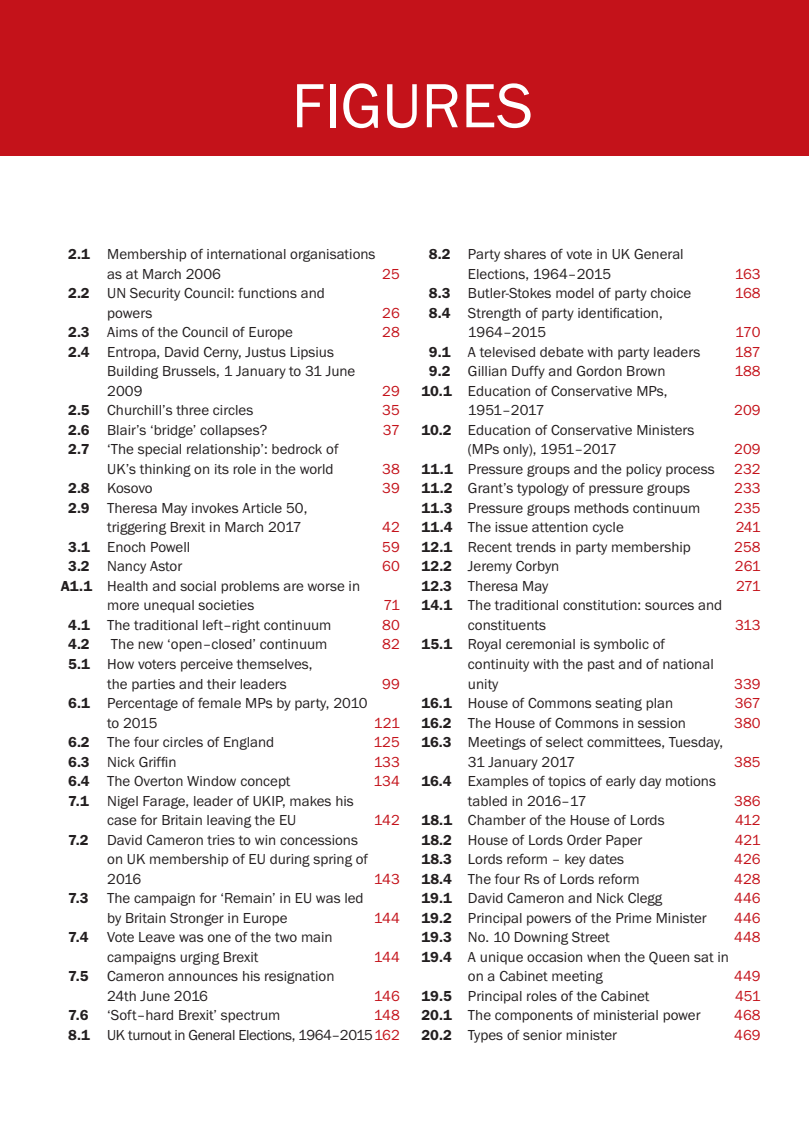
<style>
.page{position:relative;width:809px;height:1121px;background:#fff}
.page>*{position:absolute;margin:0;border:0;box-sizing:border-box;transform-origin:0 0}
.t1{font:64.5px "Franklin Gothic Itc T";color:#fff}
.t2{font:15px/19.5px "Franklin Gothic Itc T";color:#231f20}
.t3{font:15px "Franklin Gothic Itc T";color:#c4121a}
.t4{font:15px/19.5px "Franklin Gothic Itc T";letter-spacing:-.03em;color:#231f20;text-align:right}
.t5{font:600 15px "Franklin Gothic Itc T";color:#231f20}
.s1{font-weight:600}
.s2{color:#c4121a}
</style>
<div class="page">
<div style="left:0;top:0;width:808px;height:156px;background:#c4121a"></div>
<h1 class="t1" style="left:292px;top:68px;width:243px">FIGURES</h1>
<p class="t2" style="left:107px;top:244px;width:270px;text-indent:-39px"><span class="s1">2.1</span> Membership of international organisations as at March 2006</p>
<p class="t3" style="left:382px;top:265px;width:19px">25</p>
<p class="t2" style="left:468px;top:244px;width:217px;text-indent:-39px"><span class="s1">8.2</span> Party shares of vote in UK General<br>Elections, 1964–2015</p>
<p class="t3" style="left:734px;top:265px;width:27px">163</p>
<p class="t2" style="left:107px;top:283px;width:219px;text-indent:-39px"><span class="s1">2.2</span> UN Security Council: functions and powers</p>
<p class="t3" style="left:382px;top:304px;width:19px">26</p>
<p class="t2" style="left:68px;top:322px;width:226px"><span class="s1">2.3</span> Aims of the Council of Europe</p>
<p class="t3" style="left:382px;top:323px;width:19px">28</p>
<p class="t2" style="left:107px;top:342px;width:250px;text-indent:-39px"><span class="s1">2.4</span> Entropa, David Cerny, Justus Lipsius<br>Building Brussels, 1 January to 31 June<br>2009</p>
<p class="t3" style="left:382px;top:382px;width:19px">29</p>
<p class="t2" style="left:68px;top:400px;width:187px"><span class="s1">2.5</span> Churchill’s three circles</p>
<p class="t3" style="left:382px;top:401px;width:19px">35</p>
<p class="t2" style="left:68px;top:420px;width:200px"><span class="s1">2.6</span> Blair’s ‘bridge’ collapses?</p>
<p class="t3" style="left:383px;top:421px;width:18px">37</p>
<p class="t2" style="left:107px;top:439px;width:233px;text-indent:-39px"><span class="s1">2.7</span> ‘The special relationship’: bedrock of<br>UK’s thinking on its role in the world</p>
<p class="t3" style="left:382px;top:460px;width:19px">38</p>
<p class="t2" style="left:68px;top:478px;width:86px"><span class="s1">2.8</span> Kosovo</p>
<p class="t3" style="left:382px;top:479px;width:19px">39</p>
<p class="t2" style="left:107px;top:498px;width:202px;text-indent:-39px"><span class="s1">2.9</span> Theresa May invokes Article 50, triggering Brexit in March 2017</p>
<p class="t3" style="left:382px;top:518px;width:19px">42</p>
<p class="t2" style="left:68px;top:537px;width:124px"><span class="s1">3.1</span> Enoch Powell</p>
<p class="t3" style="left:382px;top:538px;width:19px">59</p>
<p class="t2" style="left:68px;top:556px;width:116px"><span class="s1">3.2</span> Nancy Astor</p>
<p class="t3" style="left:382px;top:557px;width:19px">60</p>
<p class="t2" style="left:107px;top:576px;width:254px;text-indent:-46px"><span class="s1">A1.1</span> Health and social problems are worse in more unequal societies</p>
<p class="t3" style="left:383px;top:596px;width:18px">71</p>
<p class="t2" style="left:68px;top:615px;width:265px"><span class="s1">4.1</span> The traditional left–right continuum</p>
<p class="t3" style="left:382px;top:616px;width:19px">80</p>
<p class="t5" style="left:68px;top:635px;width:23px">4.2</p>
<p class="t2" style="left:111px;top:634px;width:218px">The new ‘open–closed’ continuum</p>
<p class="t3" style="left:382px;top:635px;width:19px">82</p>
<p class="t2" style="left:107px;top:654px;width:207px;text-indent:-39px"><span class="s1">5.1</span> How voters perceive themselves, the parties and their leaders</p>
<p class="t3" style="left:382px;top:674px;width:19px">99</p>
<p class="t2" style="left:107px;top:693px;width:262px;text-indent:-39px"><span class="s1">6.1</span> Percentage of female MPs by party, 2010 to 2015</p>
<p class="t3" style="left:374px;top:713px;width:27px">121</p>
<p class="t2" style="left:68px;top:732px;width:208px"><span class="s1">6.2</span> The four circles of England</p>
<p class="t3" style="left:373px;top:733px;width:28px">125</p>
<p class="t2" style="left:68px;top:751px;width:110px"><span class="s1">6.3</span> Nick Griffin</p>
<p class="t3" style="left:373px;top:752px;width:28px">133</p>
<p class="t2" style="left:68px;top:771px;width:224px"><span class="s1">6.4</span> The Overton Window concept</p>
<p class="t3" style="left:373px;top:772px;width:28px">134</p>
<p class="t2" style="left:107px;top:790px;width:248px;text-indent:-39px"><span class="s1">7.1</span> Nigel Farage, leader of UKIP, makes his case for Britain leaving the EU</p>
<p class="t3" style="left:374px;top:811px;width:27px">142</p>
<p class="t2" style="left:107px;top:829px;width:262px;text-indent:-39px"><span class="s1">7.2</span> David Cameron tries to win concessions on UK membership of EU during spring of<br>2016</p>
<p class="t3" style="left:374px;top:869px;width:27px">143</p>
<p class="t2" style="left:107px;top:888px;width:258px;text-indent:-39px"><span class="s1">7.3</span> The campaign for ‘Remain’ in EU was led by Britain Stronger in Europe</p>
<p class="t2" style="left:107px;top:927px;width:227px;text-indent:-39px"><span class="s1">7.4</span> Vote Leave was one of the two main campaigns urging Brexit</p>
<p class="t2" style="left:107px;top:966px;width:229px;text-indent:-39px"><span class="s1">7.5</span> Cameron announces his resignation<br>24th June 2016</p>
<p class="t3" style="left:374px;top:908px;width:28px">144</p>
<p class="t3" style="left:374px;top:947px;width:28px">144</p>
<p class="t3" style="left:374px;top:986px;width:27px">146</p>
<p class="t4" style="left:68px;top:1005px;width:333px"><span class="s2">148<br></span><span class="s1">8.1</span> UK turnout in General Elections, 1964–2015 <span class="s2">162</span></p>
<p class="t2" style="left:68px;top:1005px;width:214px"><span class="s1">7.6</span> ‘Soft–hard Brexit’ spectrum</p>
<p class="t2" style="left:429px;top:283px;width:264px"><span class="s1">8.3</span> Butler-Stokes model of party choice</p>
<p class="t3" style="left:734px;top:284px;width:27px">168</p>
<p class="t2" style="left:468px;top:303px;width:196px;text-indent:-39px"><span class="s1">8.4</span> Strength of party identification,<br>1964–2015</p>
<p class="t3" style="left:735px;top:323px;width:27px">170</p>
<p class="t2" style="left:429px;top:342px;width:273px"><span class="s1">9.1</span> A televised debate with party leaders</p>
<p class="t3" style="left:734px;top:343px;width:27px">187</p>
<p class="t2" style="left:429px;top:361px;width:238px"><span class="s1">9.2</span> Gillian Duffy and Gordon Brown</p>
<p class="t3" style="left:734px;top:362px;width:28px">188</p>
<p class="t2" style="left:468px;top:381px;width:201px;text-indent:-46px"><span class="s1">10.1</span> Education of Conservative MPs,<br>1951–2017</p>
<p class="t3" style="left:734px;top:401px;width:28px">209</p>
<p class="t2" style="left:468px;top:420px;width:228px;text-indent:-46px"><span class="s1">10.2</span> Education of Conservative Ministers (MPs only), 1951–2017</p>
<p class="t3" style="left:734px;top:440px;width:28px">209</p>
<p class="t2" style="left:421px;top:459px;width:295px"><span class="s1">11.1</span> Pressure groups and the policy process</p>
<p class="t3" style="left:734px;top:460px;width:28px">232</p>
<p class="t2" style="left:421px;top:478px;width:270px"><span class="s1">11.2</span> Grant’s typology of pressure groups</p>
<p class="t3" style="left:734px;top:479px;width:28px">233</p>
<p class="t2" style="left:421px;top:498px;width:280px"><span class="s1">11.3</span> Pressure groups methods continuum</p>
<p class="t3" style="left:734px;top:499px;width:28px">235</p>
<p class="t2" style="left:421px;top:517px;width:204px"><span class="s1">11.4</span> The issue attention cycle</p>
<p class="t3" style="left:735px;top:518px;width:26px">241</p>
<p class="t2" style="left:421px;top:537px;width:271px"><span class="s1">12.1</span> Recent trends in party membership</p>
<p class="t3" style="left:734px;top:538px;width:28px">258</p>
<p class="t2" style="left:421px;top:556px;width:139px"><span class="s1">12.2</span> Jeremy Corbyn</p>
<p class="t3" style="left:734px;top:557px;width:27px">261</p>
<p class="t2" style="left:421px;top:576px;width:128px"><span class="s1">12.3</span> Theresa May</p>
<p class="t3" style="left:736px;top:577px;width:26px">271</p>
<p class="t2" style="left:468px;top:595px;width:256px;text-indent:-46px"><span class="s1">14.1</span> The traditional constitution: sources and constituents</p>
<p class="t3" style="left:735px;top:616px;width:27px">313</p>
<p class="t2" style="left:468px;top:634px;width:247px;text-indent:-46px"><span class="s1">15.1</span> Royal ceremonial is symbolic of continuity with the past and of national unity</p>
<p class="t3" style="left:734px;top:674px;width:28px">339</p>
<p class="t2" style="left:421px;top:693px;width:253px"><span class="s1">16.1</span> House of Commons seating plan</p>
<p class="t3" style="left:734px;top:694px;width:27px">367</p>
<p class="t2" style="left:421px;top:712px;width:266px"><span class="s1">16.2</span> The House of Commons in session</p>
<p class="t3" style="left:734px;top:713px;width:28px">380</p>
<p class="t2" style="left:468px;top:732px;width:256px;text-indent:-46px"><span class="s1">16.3</span> Meetings of select committees, Tuesday,<br>31 January 2017</p>
<p class="t3" style="left:734px;top:752px;width:28px">385</p>
<p class="t2" style="left:468px;top:771px;width:249px;text-indent:-46px"><span class="s1">16.4</span> Examples of topics of early day motions tabled in 2016–17</p>
<p class="t3" style="left:734px;top:791px;width:28px">386</p>
<p class="t2" style="left:421px;top:810px;width:245px"><span class="s1">18.1</span> Chamber of the House of Lords</p>
<p class="t3" style="left:735px;top:811px;width:27px">412</p>
<p class="t2" style="left:421px;top:829px;width:222px"><span class="s1">18.2</span> House of Lords Order Paper</p>
<p class="t3" style="left:734px;top:830px;width:27px">421</p>
<p class="t2" style="left:421px;top:849px;width:204px"><span class="s1">18.3</span> Lords reform – key dates</p>
<p class="t3" style="left:734px;top:850px;width:28px">426</p>
<p class="t2" style="left:421px;top:868px;width:220px"><span class="s1">18.4</span> The four Rs of Lords reform</p>
<p class="t3" style="left:734px;top:869px;width:28px">428</p>
<p class="t2" style="left:421px;top:888px;width:242px"><span class="s1">19.1</span> David Cameron and Nick Clegg</p>
<p class="t3" style="left:734px;top:889px;width:28px">446</p>
<p class="t2" style="left:421px;top:907px;width:287px"><span class="s1">19.2</span> Principal powers of the Prime Minister</p>
<p class="t3" style="left:734px;top:908px;width:28px">446</p>
<p class="t2" style="left:421px;top:927px;width:190px"><span class="s1">19.3</span> No. 10 Downing Street</p>
<p class="t3" style="left:734px;top:928px;width:28px">448</p>
<p class="t2" style="left:468px;top:946px;width:262px;text-indent:-46px"><span class="s1">19.4</span> A unique occasion when the Queen sat in on a Cabinet meeting</p>
<p class="t3" style="left:734px;top:967px;width:28px">449</p>
<p class="t2" style="left:421px;top:985px;width:229px"><span class="s1">19.5</span> Principal roles of the Cabinet</p>
<p class="t3" style="left:735px;top:986px;width:27px">451</p>
<p class="t2" style="left:421px;top:1005px;width:281px"><span class="s1">20.1</span> The components of ministerial power</p>
<p class="t3" style="left:734px;top:1006px;width:28px">468</p>
<p class="t2" style="left:421px;top:1024px;width:197px"><span class="s1">20.2</span> Types of senior minister</p>
<p class="t3" style="left:734px;top:1025px;width:28px">469</p>
</div>
